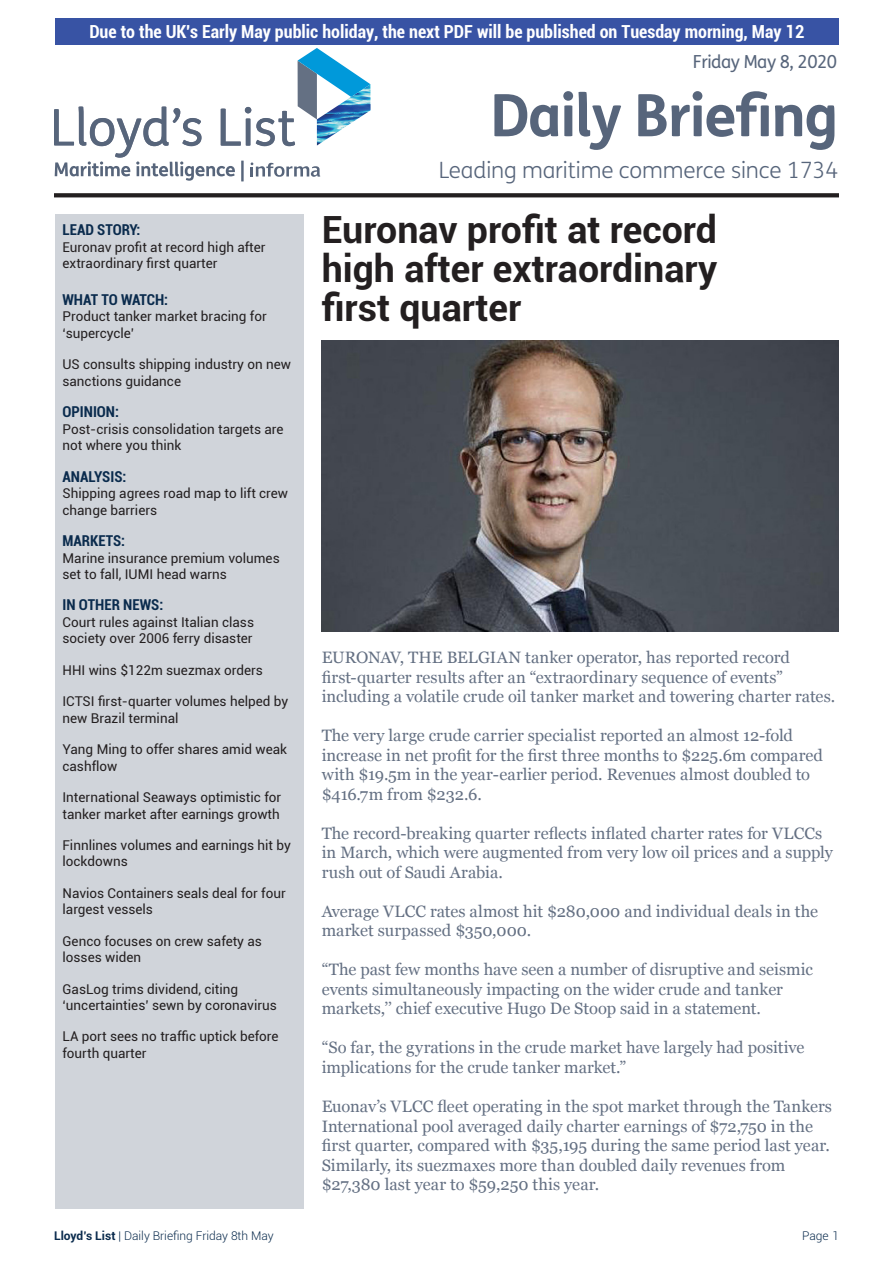
<style>
.page{position:relative;width:893px;height:1263px;background:#fff}
.page>*{position:absolute;margin:0;border:0;box-sizing:border-box;transform-origin:0 0}
.t1{font:700 58.5px "FS Me";letter-spacing:-.025em;color:#57657b}
.Headline_1{font:700 37.5px/39px "Roboto";color:#231f20;text-align:justify}
.t2{font:300 22.5px "FS Me";letter-spacing:-.005em;color:#57657b}
.t3{font:700 condensed 18px "Roboto";color:#fff}
.t4{font:18px "FS Me";letter-spacing:-.025em;color:#57657b}
.Body_Copy_First_page{font:16.5px/19.5px "Georgia";color:#647083}
.Contents_header{font:700 condensed 15px "Roboto";color:#0a2b4d}
.Contents_body{font:13.5px/16.5px "Roboto";color:#231f20}
.t5{font:300 12px "Roboto";color:#0a2b4d}
.s1{font-weight:700}
</style>
<div class="page">
<svg style="left:54px;top:193px;width:785px;height:4px;background:#2d292a"></svg>
<img style="left:322px;top:341px;width:517px;height:290px">
<div style="left:55px;top:215px;width:249px;height:994px;background:#d0d4da"></div>
<svg style="left:54px;top:48px;width:316px;height:133px"></svg>
<div style="left:55px;top:18px;width:783px;height:26px;background:#3853a4"></div>
<p class="t3" style="left:89px;top:19px;width:717px">Due to the UK's Early May public holiday, the next PDF will be published on Tuesday morning, May 12</p>
<p class="t4" style="left:693px;top:49px;width:146px">Friday May 8, 2020</p>
<p class="Contents_header" style="left:63px;top:220px;width:79px">LEAD STORY:</p>
<p class="Contents_body" style="left:63px;top:238px;width:205px">Euronav profit at record high after extraordinary first quarter</p>
<p class="Contents_header" style="left:63px;top:289px;width:107px">WHAT TO WATCH:</p>
<p class="Contents_body" style="left:63px;top:308px;width:206px">Product tanker market bracing for ‘supercycle’</p>
<p class="Contents_body" style="left:63px;top:356px;width:230px">US consults shipping industry on new sanctions guidance</p>
<p class="Contents_header" style="left:63px;top:401px;width:58px">OPINION:</p>
<p class="Contents_body" style="left:63px;top:420px;width:222px">Post-crisis consolidation targets are not where you think</p>
<p class="Contents_header" style="left:63px;top:466px;width:65px">ANALYSIS:</p>
<p class="Contents_body" style="left:63px;top:485px;width:227px">Shipping agrees road map to lift crew change barriers</p>
<p class="Contents_header" style="left:63px;top:530px;width:64px">MARKETS:</p>
<p class="Contents_body" style="left:63px;top:549px;width:219px">Marine insurance premium volumes set to fall, IUMI head warns</p>
<p class="Contents_header" style="left:63px;top:595px;width:102px">IN OTHER NEWS:</p>
<p class="Contents_body" style="left:63px;top:613px;width:193px">Court rules against Italian class society over 2006 ferry disaster</p>
<p class="Contents_body" style="left:63px;top:661px;width:202px">HHI wins $122m suezmax orders</p>
<p class="Contents_body" style="left:63px;top:693px;width:227px">ICTSI first-quarter volumes helped by new Brazil terminal</p>
<p class="Contents_body" style="left:63px;top:740px;width:226px">Yang Ming to offer shares amid weak cashflow</p>
<p class="Contents_body" style="left:63px;top:788px;width:220px">International Seaways optimistic for tanker market after earnings growth</p>
<p class="Contents_body" style="left:63px;top:836px;width:230px">Finnlines volumes and earnings hit by lockdowns</p>
<p class="Contents_body" style="left:63px;top:884px;width:225px">Navios Containers seals deal for four largest vessels</p>
<p class="Contents_body" style="left:63px;top:932px;width:201px">Genco focuses on crew safety as losses widen</p>
<p class="Contents_body" style="left:63px;top:980px;width:216px">GasLog trims dividend, citing ‘uncertainties’ sewn by coronavirus</p>
<p class="Contents_body" style="left:63px;top:1028px;width:218px">LA port sees no traffic uptick before fourth quarter</p>
<h1 class="t1" style="left:490px;top:70px;width:350px">Daily Briefing</h1>
<h3 class="t2" style="left:439px;top:154px;width:401px">Leading maritime commerce since 1734</h3>
<p class="Headline_1" style="left:322px;top:209px;width:397px">Euronav profit at record high after extraordinary first quarter</p>
<p class="Body_Copy_First_page" style="left:322px;top:647px;width:515px">EURONAV, THE BELGIAN tanker operator, has reported record first-quarter results after an “extraordinary sequence of events” including a volatile crude oil tanker market and towering charter rates.</p>
<p class="Body_Copy_First_page" style="left:322px;top:725px;width:503px">The very large crude carrier specialist reported an almost 12-fold increase in net profit for the first three months to $225.6m compared with $19.5m in the year-earlier period. Revenues almost doubled to $416.7m from $232.6.</p>
<p class="Body_Copy_First_page" style="left:322px;top:823px;width:513px">The record-breaking quarter reflects inflated charter rates for VLCCs in March, which were augmented from very low oil prices and a supply rush out of Saudi Arabia.</p>
<p class="Body_Copy_First_page" style="left:322px;top:901px;width:498px">Average VLCC rates almost hit $280,000 and individual deals in the market surpassed $350,000.</p>
<p class="Body_Copy_First_page" style="left:322px;top:959px;width:493px">“The past few months have seen a number of disruptive and seismic events simultaneously impacting on the wider crude and tanker markets,’’ chief executive Hugo De Stoop said in a statement.</p>
<p class="Body_Copy_First_page" style="left:322px;top:1037px;width:484px">“So far, the gyrations in the crude market have largely had positive implications for the crude tanker market.”</p>
<p class="Body_Copy_First_page" style="left:322px;top:1096px;width:512px">Euonav’s VLCC fleet operating in the spot market through the Tankers International pool averaged daily charter earnings of $72,750 in the first quarter, compared with $35,195 during the same period last year.<br>Similarly, its suezmaxes more than doubled daily revenues from $27,380 last year to $59,250 this year.</p>
<p class="t5" style="left:54px;top:1228px;width:221px"><span class="s1">Lloyd’s List</span> | Daily Briefing Friday 8th May</p>
<p class="t5" style="left:802px;top:1228px;width:38px">Page 1</p>
</div>
